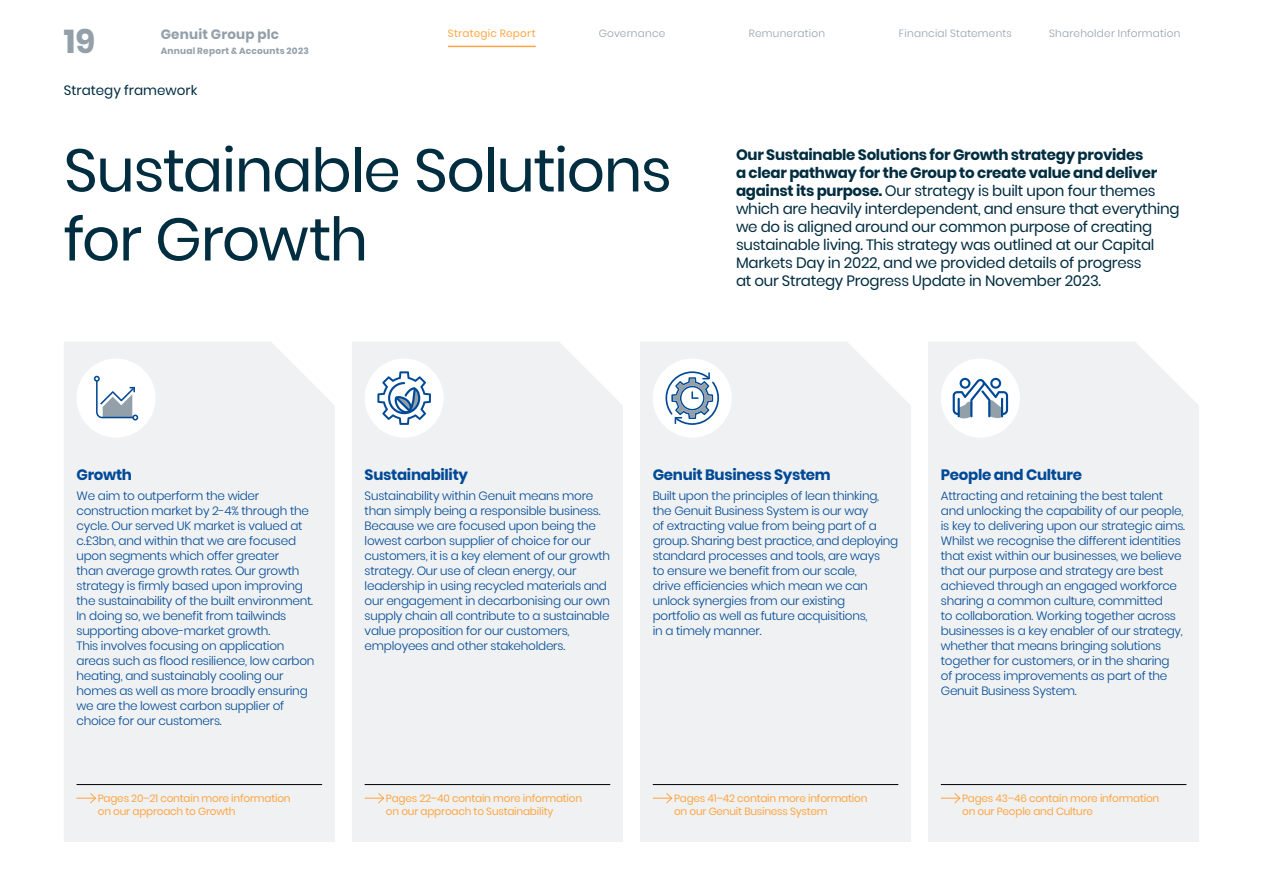
<style>
.page{position:relative;width:1263px;height:893px;background:#fff}
.page>*{position:absolute;margin:0;border:0;box-sizing:border-box;transform-origin:0 0}
.t1{font:60px/69px "Poppins";letter-spacing:-.025em;color:#002d40}
.t2{font:700 33px "Poppins";color:#93a0aa}
.t3{font:15px/18px "Poppins";letter-spacing:-.02em;color:#002d40}
.t4{font:700 15px "Poppins";letter-spacing:-.02em;color:#004996}
.t5{font:13.5px "Poppins";color:#002d40}
.t6{font:700 13.5px "Poppins";letter-spacing:.015em;color:#93a0aa}
.t7{font:300 12px/15px "Poppins";letter-spacing:-.02em;color:#004996}
.t8{font:10.5px/13.5px "Poppins";letter-spacing:-.02em;color:#ffa644}
.t9{font:300 10.5px "Poppins";letter-spacing:.025em;color:#93a0aa}
.t10{font:10.5px "Poppins";letter-spacing:.025em;color:#ffa644}
.t11{font:700 9px "Poppins";letter-spacing:.025em;color:#93a0aa}
.s1{font-weight:700}
</style>
<div class="page">
<div style="left:64px;top:342px;width:271px;height:500px;background:#eff1f2"></div>
<hr style="left:77px;top:784px;width:245px;height:1px;background:#000">
<div style="left:77px;top:359px;width:79px;height:79px;background:#fff;border-radius:50%"></div>
<svg style="left:94px;top:376px;width:44px;height:44px"></svg>
<svg style="left:77px;top:792px;width:20px;height:12px"></svg>
<div style="left:352px;top:342px;width:271px;height:500px;background:#eff1f2"></div>
<hr style="left:365px;top:784px;width:245px;height:1px;background:#000">
<div style="left:365px;top:359px;width:79px;height:79px;background:#fff;border-radius:50%"></div>
<svg style="left:377px;top:371px;width:54px;height:54px"></svg>
<svg style="left:365px;top:792px;width:20px;height:12px"></svg>
<div style="left:640px;top:342px;width:271px;height:500px;background:#eff1f2"></div>
<hr style="left:653px;top:784px;width:245px;height:1px;background:#000">
<div style="left:653px;top:359px;width:79px;height:79px;background:#fff;border-radius:50%"></div>
<svg style="left:665px;top:371px;width:54px;height:54px"></svg>
<svg style="left:653px;top:792px;width:20px;height:12px"></svg>
<div style="left:928px;top:342px;width:271px;height:500px;background:#eff1f2"></div>
<hr style="left:941px;top:784px;width:245px;height:1px;background:#000">
<div style="left:941px;top:359px;width:79px;height:79px;background:#fff;border-radius:50%"></div>
<svg style="left:953px;top:378px;width:55px;height:40px"></svg>
<svg style="left:941px;top:792px;width:20px;height:12px"></svg>
<hr style="left:448px;top:46px;width:88px;height:1px;background:#ffa644">
<h2 class="t2" style="left:64px;top:22px;width:33px">19</h2>
<p class="t6" style="left:161px;top:27px;width:120px">Genuit Group plc</p>
<p class="t11" style="left:161px;top:46px;width:150px">Annual Report &amp; Accounts 2023</p>
<p class="t5" style="left:64px;top:82px;width:135px">Strategy framework</p>
<p class="t10" style="left:448px;top:27px;width:89px">Strategic Report</p>
<p class="t9" style="left:599px;top:27px;width:68px">Governance</p>
<p class="t9" style="left:749px;top:27px;width:78px">Remuneration</p>
<p class="t9" style="left:899px;top:27px;width:114px">Financial Statements</p>
<p class="t9" style="left:1049px;top:27px;width:133px">Shareholder Information</p>
<h1 class="t1" style="left:64px;top:136px;width:609px">Sustainable Solutions for Growth</h1>
<p class="t3" style="left:736px;top:146px;width:445px"><span class="s1">Our Sustainable Solutions for Growth strategy provides<br>a clear pathway for the Group to create value and deliver against its purpose.</span> Our strategy is built upon four themes which are heavily interdependent, and ensure that everything we do is aligned around our common purpose of creating sustainable living. This strategy was outlined at our Capital Markets Day in 2022, and we provided details of progress<br>at our Strategy Progress Update in November 2023.</p>
<p class="t4" style="left:77px;top:466px;width:57px">Growth</p>
<p class="t7" style="left:77px;top:488px;width:239px">We aim to outperform the wider construction market by 2-4% through the cycle. Our served UK market is valued at c.£3bn, and within that we are focused upon segments which offer greater<br>than average growth rates. Our growth strategy is firmly based upon improving the sustainability of the built environment.<br>In doing so, we benefit from tailwinds supporting above-market growth.<br>This involves focusing on application areas such as flood resilience, low carbon heating, and sustainably cooling our homes as well as more broadly ensuring we are the lowest carbon supplier of choice for our customers.</p>
<p class="t8" style="left:98px;top:791px;width:194px">Pages 20–21 contain more information on our approach to Growth</p>
<p class="t4" style="left:365px;top:466px;width:105px">Sustainability</p>
<p class="t7" style="left:365px;top:488px;width:247px">Sustainability within Genuit means more than simply being a responsible business.<br>Because we are focused upon being the lowest carbon supplier of choice for our customers, it is a key element of our growth strategy. Our use of clean energy, our leadership in using recycled materials and our engagement in decarbonising our own supply chain all contribute to a sustainable value proposition for our customers, employees and other stakeholders.</p>
<p class="t8" style="left:386px;top:791px;width:198px">Pages 22–40 contain more information on our approach to Sustainability</p>
<p class="t4" style="left:653px;top:466px;width:180px">Genuit Business System</p>
<p class="t7" style="left:653px;top:488px;width:247px">Built upon the principles of lean thinking, the Genuit Business System is our way<br>of extracting value from being part of a group. Sharing best practice, and deploying standard processes and tools, are ways<br>to ensure we benefit from our scale,<br>drive efficiencies which mean we can unlock synergies from our existing<br>portfolio as well as future acquisitions,<br>in a timely manner.</p>
<p class="t8" style="left:674px;top:791px;width:195px">Pages 41–42 contain more information on our Genuit Business System</p>
<p class="t4" style="left:941px;top:466px;width:143px">People and Culture</p>
<p class="t7" style="left:941px;top:488px;width:246px">Attracting and retaining the best talent and unlocking the capability of our people, is key to delivering upon our strategic aims.<br>Whilst we recognise the different identities that exist within our businesses, we believe that our purpose and strategy are best achieved through an engaged workforce sharing a common culture, committed<br>to collaboration. Working together across businesses is a key enabler of our strategy, whether that means bringing solutions together for customers, or in the sharing<br>of process improvements as part of the Genuit Business System.</p>
<p class="t8" style="left:962px;top:791px;width:199px">Pages 43–46 contain more information on our People and Culture</p>
</div>
